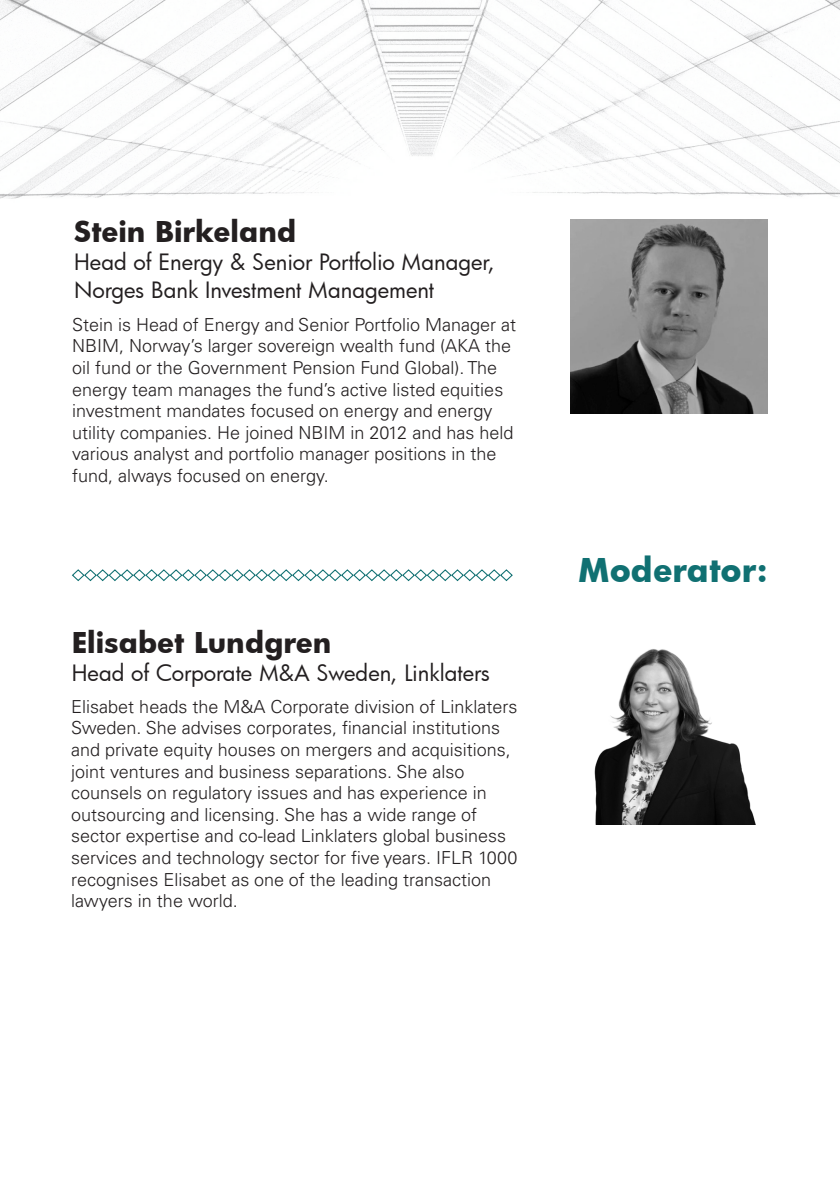
<style>
.page{position:relative;width:840px;height:1191px;background:#fff}
.page>*{position:absolute;margin:0;border:0;box-sizing:border-box;transform-origin:0 0}
.t1{font:700 32px "Futura";color:#107072}
.t2{font:700 28px "Futura";color:#231f20}
.t3{font:22px/28px "Futura";color:#231f20}
.t4{font:300 18px/21.6px "Univers LT Pro 45";color:#231f20}
</style>
<div class="page">
<img style="left:0;top:0;width:839px;height:318px">
<img style="left:594px;top:649px;width:162px;height:175px">
<img style="left:569px;top:219px;width:198px;height:195px">
<svg style="left:72px;top:569px;width:441px;height:13px"></svg>
<p class="t2" style="left:74px;top:212px;width:223px">Stein Birkeland</p>
<p class="t3" style="left:74px;top:247px;width:422px">Head of Energy &amp; Senior Portfolio Manager,<br>Norges Bank Investment Management</p>
<p class="t4" style="left:72px;top:313px;width:445px">Stein is Head of Energy and Senior Portfolio Manager at NBIM, Norway’s larger sovereign wealth fund (AKA the oil fund or the Government Pension Fund Global). The energy team manages the fund’s active listed equities investment mandates focused on energy and energy utility companies. He joined NBIM in 2012 and has held various analyst and portfolio manager positions in the fund, always focused on energy.</p>
<p class="t2" style="left:72px;top:623px;width:261px">Elisabet Lundgren</p>
<p class="t3" style="left:72px;top:659px;width:419px">Head of Corporate M&amp;A Sweden, Linklaters</p>
<p class="t4" style="left:71px;top:695px;width:447px">Elisabet heads the M&amp;A Corporate division of Linklaters Sweden. She advises corporates, financial institutions and private equity houses on mergers and acquisitions, joint ventures and business separations. She also counsels on regulatory issues and has experience in outsourcing and licensing. She has a wide range of sector expertise and co-lead Linklaters global business services and technology sector for five years. IFLR 1000 recognises Elisabet as one of the leading transaction lawyers in the world.</p>
<p class="t1" style="left:578px;top:548px;width:191px">Moderator:</p>
</div>
